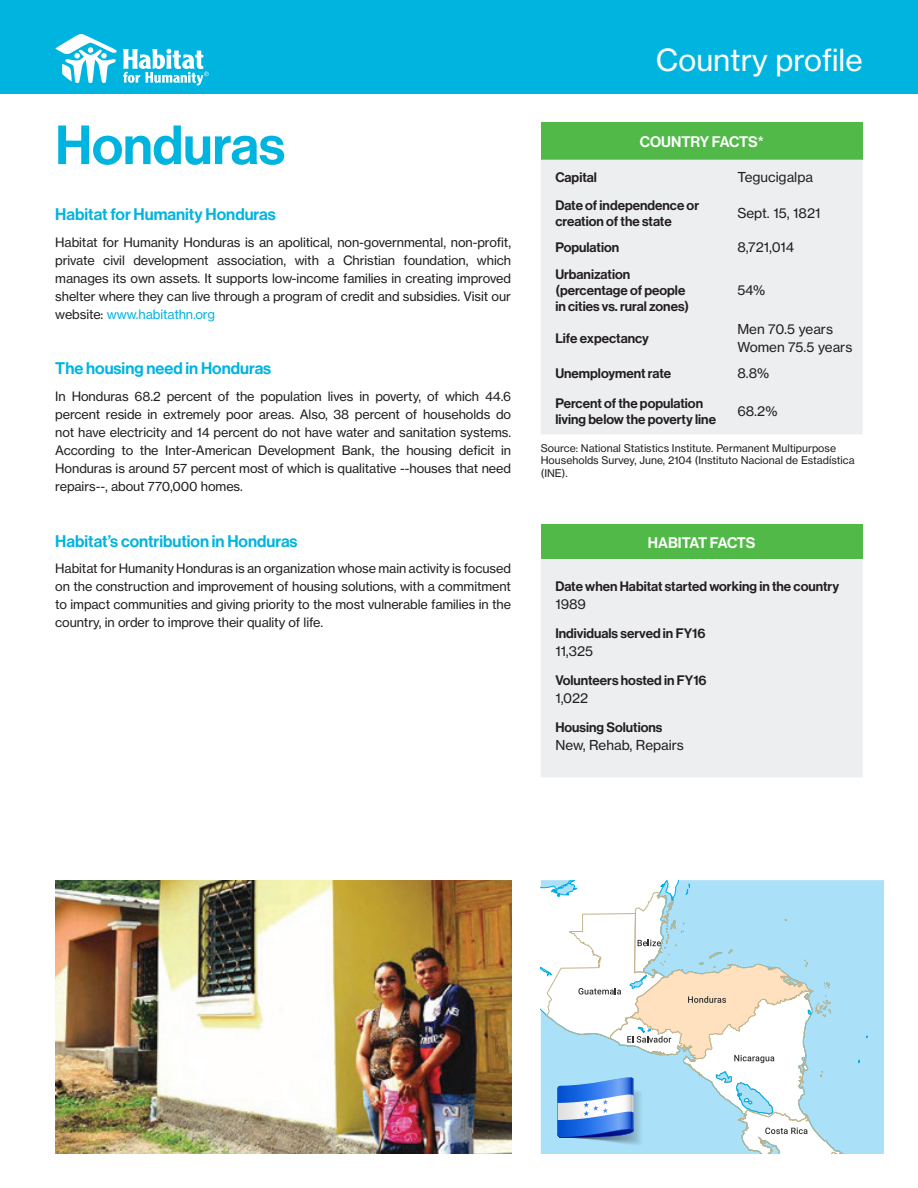
<style>
.page{position:relative;width:918px;height:1188px;background:#fff}
.page>*{position:absolute;margin:0;border:0;box-sizing:border-box;transform-origin:0 0}
.Country_Name_Bright{font:54px "N Haas Grotesk DS Pro 65 Md";color:#00b4e0}
.t1{font:30px "N Haas Grotesk TX Pro 55 Rg";color:#fff}
.SubTitle_Bright_Blue{font:16.5px "N Haas Grotesk DS Pro 65 Md";color:#00b4e0}
.Table_Title_White{font:15px "N Haas Grotesk DS Pro 65 Md";letter-spacing:-.01em;color:#fff}
.Table_Bold{font:13.5px/16.2px "N Haas Grotesk DS Pro 65 Md";color:#231f20}
.Table_Paragraph{font:13.5px "N Haas Grotesk TX Pro 55 Rg";color:#231f20}
.Paragraph{font:12.75px/18px "N Haas Grotesk TX Pro 55 Rg";letter-spacing:-.005em;color:#231f20;text-align:justify}
.Source{font:10.5px/12.6px "N Haas Grotesk TX Pro 55 Rg";color:#231f20}
.s1{color:#00b4e0}
</style>
<div class="page">
<div style="left:0;top:0;width:918px;height:94px;background:#00b4e0"></div>
<svg style="left:55px;top:34px;width:154px;height:51px"></svg>
<svg style="left:541px;top:880px;width:343px;height:274px"></svg>
<div style="left:541px;top:122px;width:322px;height:38px;background:#51b948"></div>
<div style="left:541px;top:160px;width:322px;height:274px;background:#eceeef"></div>
<img style="left:55px;top:880px;width:456px;height:274px">
<div style="left:541px;top:524px;width:322px;height:35px;background:#51b948"></div>
<div style="left:541px;top:559px;width:322px;height:218px;background:#eceeef"></div>
<p class="Country_Name_Bright" style="left:55px;top:114px;width:231px">Honduras</p>
<p class="SubTitle_Bright_Blue" style="left:55px;top:205px;width:222px">Habitat for Humanity Honduras</p>
<p class="Paragraph" style="left:55px;top:233px;width:457px">Habitat for Humanity Honduras is an apolitical, non-governmental, non-profit, private civil development association, with a Christian foundation, which manages its own assets. It supports low-income families in creating improved shelter where they can live through a program of credit and subsidies. Visit our website: <span class="s1">www.habitathn.org</span></p>
<p class="SubTitle_Bright_Blue" style="left:55px;top:359px;width:218px">The housing need in Honduras</p>
<p class="Paragraph" style="left:55px;top:387px;width:457px">In Honduras 68.2 percent of the population lives in poverty, of which 44.6 percent reside in extremely poor areas. Also, 38 percent of households do not have electricity and 14 percent do not have water and sanitation systems.<br>According to the Inter-American Development Bank, the housing deficit in Honduras is around 57 percent most of which is qualitative --houses that need repairs--, about 770,000 homes.</p>
<p class="SubTitle_Bright_Blue" style="left:55px;top:531px;width:244px">Habitat’s contribution in Honduras</p>
<p class="Paragraph" style="left:55px;top:559px;width:457px">Habitat for Humanity Honduras is an organization whose main activity is focused on the construction and improvement of housing solutions, with a commitment to impact communities and giving priority to the most vulnerable families in the country, in order to improve their quality of life.</p>
<h2 class="t1" style="left:656px;top:41px;width:208px">Country profile</h2>
<p class="Table_Title_White" style="left:640px;top:133px;width:125px">COUNTRY FACTS*</p>
<p class="Table_Bold" style="left:555px;top:169px;width:43px">Capital</p>
<p class="Table_Paragraph" style="left:737px;top:169px;width:77px">Tegucigalpa</p>
<p class="Table_Bold" style="left:555px;top:198px;width:145px">Date of independence or creation of the state</p>
<p class="Table_Paragraph" style="left:737px;top:205px;width:85px">Sept. 15, 1821</p>
<p class="Table_Bold" style="left:555px;top:240px;width:65px">Population</p>
<p class="Table_Paragraph" style="left:737px;top:239px;width:58px">8,721,014</p>
<p class="Table_Bold" style="left:555px;top:266px;width:76px">Urbanization</p>
<p class="Table_Bold" style="left:555px;top:282px;width:132px">(percentage of people</p>
<p class="Table_Bold" style="left:555px;top:299px;width:135px">in cities vs. rural zones)</p>
<p class="Table_Paragraph" style="left:737px;top:282px;width:30px">54%</p>
<p class="Table_Bold" style="left:555px;top:330px;width:95px">Life expectancy</p>
<p class="Table_Paragraph" style="left:737px;top:321px;width:97px">Men 70.5 years</p>
<p class="Table_Paragraph" style="left:737px;top:339px;width:117px">Women 75.5 years</p>
<p class="Table_Bold" style="left:555px;top:365px;width:117px">Unemployment rate</p>
<p class="Table_Paragraph" style="left:737px;top:365px;width:33px">8.8%</p>
<p class="Table_Bold" style="left:555px;top:396px;width:149px">Percent of the population</p>
<p class="Table_Bold" style="left:555px;top:412px;width:162px">living below the poverty line</p>
<p class="Table_Paragraph" style="left:737px;top:403px;width:42px">68.2%</p>
<p class="Source" style="left:541px;top:442px;width:315px">Source: National Statistics Institute. Permanent Multipurpose<br>Households Survey, June, 2104 (Instituto Nacional de Estadística (INE).</p>
<p class="Table_Title_White" style="left:648px;top:534px;width:109px">HABITAT FACTS</p>
<p class="Table_Bold" style="left:555px;top:579px;width:285px">Date when Habitat started working in the country</p>
<p class="Table_Paragraph" style="left:555px;top:596px;width:32px">1989</p>
<p class="Table_Bold" style="left:555px;top:625px;width:152px">Individuals served in FY16</p>
<p class="Table_Paragraph" style="left:555px;top:643px;width:39px">11,325</p>
<p class="Table_Bold" style="left:555px;top:672px;width:153px">Volunteers hosted in FY16</p>
<p class="Table_Paragraph" style="left:555px;top:690px;width:34px">1,022</p>
<p class="Table_Bold" style="left:555px;top:719px;width:109px">Housing Solutions</p>
<p class="Table_Paragraph" style="left:555px;top:736px;width:130px">New, Rehab, Repairs</p>
</div>
